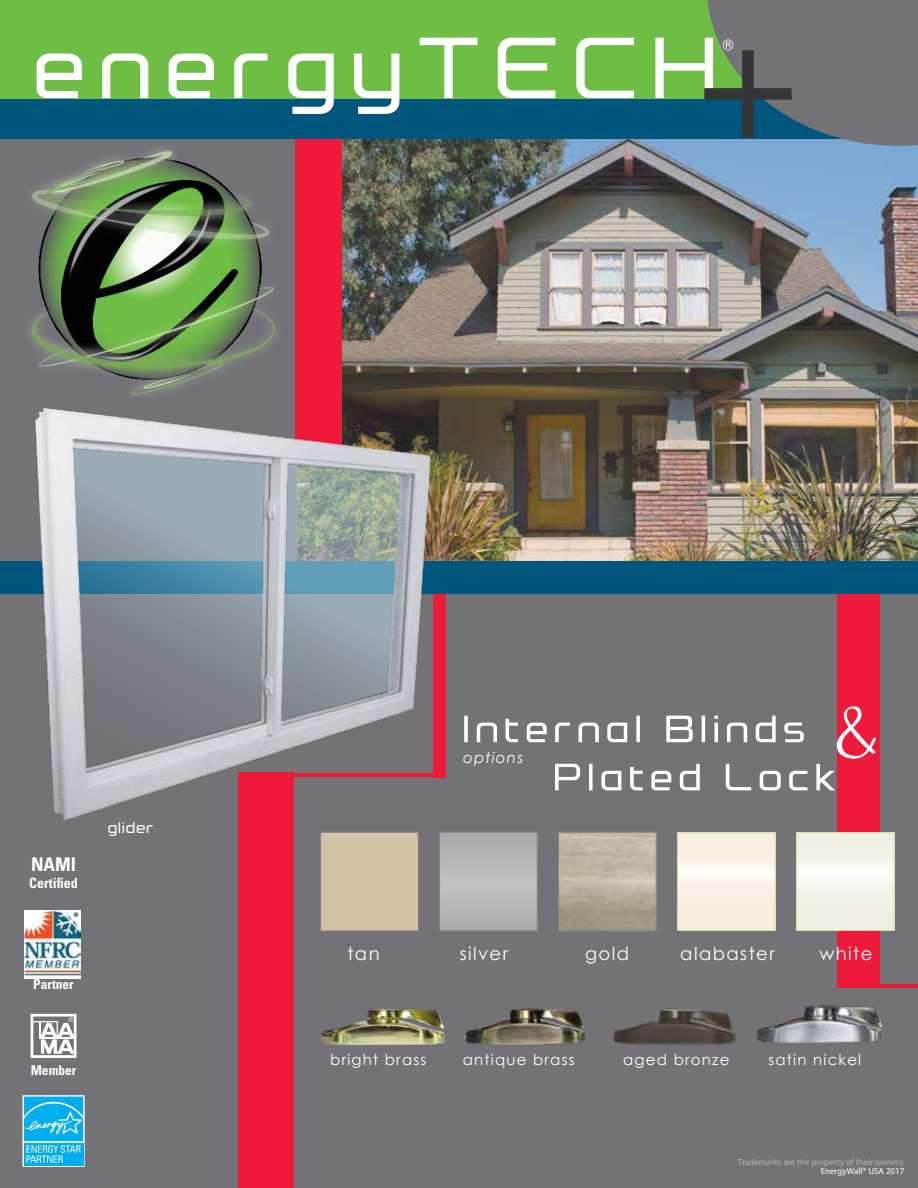
<style>
.page{position:relative;width:918px;height:1188px;background:#727277}
.page>*{position:absolute;margin:0;border:0;box-sizing:border-box;transform-origin:0 0}
.t1{font:700 condensed 18.9px "Univers LT Std";color:#fff}
.t2{font:18px "Century Gothic";letter-spacing:.08em;color:#fff}
.t3{font:18px "Formation Sans";letter-spacing:.075em;color:#fff}
.t4{font:15px "Century Gothic";letter-spacing:.08em;color:#fff}
.t5{font:italic 15px "Century Gothic";letter-spacing:.08em;color:#fff}
.t6{font:700 condensed 14.1px "Univers LT Std";color:#fff}
.t7{font:700 condensed 13.5px "Univers LT Std";color:#fff}
.t8{font:9px "Myriad Pro";color:#b6b4b5}
.t9{font:9px "Myriad Pro";color:#fff}
</style>
<div class="page">
<img style="left:341px;top:139px;width:577px;height:423px">
<div style="left:295px;top:131px;width:46px;height:322px;background:#ed1a39"></div>
<div style="left:837px;top:582px;width:43px;height:406px;background:#ed1a39"></div>
<hr style="left:841px;top:984px;width:77px;height:4px;background:#ed1a39">
<div style="left:238px;top:772px;width:56px;height:416px;background:#ed1a39"></div>
<div style="left:0;top:0;width:918px;height:99px;background:#6ebe46"></div>
<div style="left:0;top:99px;width:918px;height:40px;background:#00567d"></div>
<div style="left:0;top:562px;width:918px;height:32px;background:#00567d"></div>
<svg style="left:23px;top:1095px;width:62px;height:72px;background:#3abff1"></svg>
<img style="left:25px;top:911px;width:55px;height:68px">
<svg style="left:31px;top:1014px;width:45px;height:44px"></svg>
<img style="left:26px;top:402px;width:405px;height:419px">
<svg style="left:37px;top:38px;width:664px;height:76px"></svg>
<svg style="left:701px;top:0;width:217px;height:146px"></svg>
<svg style="left:679px;top:834px;width:95px;height:95px;background:#f8f2e5"></svg>
<div style="left:677px;top:832px;width:99px;height:99px;border:1px solid #c5e19f"></div>
<svg style="left:798px;top:834px;width:95px;height:95px;background:#f3f2e9"></svg>
<div style="left:796px;top:832px;width:99px;height:99px;border:1px solid #c5e19f"></div>
<div style="left:320px;top:832px;width:99px;height:100px;background:#d3c3a6;border:1px solid #808285"></div>
<div style="left:440px;top:832px;width:97px;height:99px;background:#b4b6b8"></div>
<div style="left:439px;top:832px;width:99px;height:100px;border:1px solid #808285"></div>
<img style="left:560px;top:834px;width:95px;height:96px">
<div style="left:558px;top:832px;width:99px;height:100px;border:1px solid #808285"></div>
<img style="left:464px;top:1008px;width:121px;height:37px">
<img style="left:320px;top:1008px;width:125px;height:38px">
<img style="left:756px;top:1005px;width:127px;height:38px">
<img style="left:613px;top:1008px;width:123px;height:38px">
<svg style="left:464px;top:706px;width:412px;height:84px"></svg>
<img style="left:29px;top:147px;width:247px;height:248px">
<hr style="left:294px;top:774px;width:152px;height:3px;background:#ed1a39">
<div style="left:433px;top:594px;width:13px;height:183px;background:#ed1a39"></div>
<p class="t1" style="left:31px;top:853px;width:47px">NAMI</p>
<p class="t6" style="left:29px;top:875px;width:50px">Certified</p>
<p class="t3" style="left:108px;top:817px;width:47px">glider</p>
<p class="t7" style="left:33px;top:976px;width:42px">Partner</p>
<p class="t7" style="left:31px;top:1062px;width:47px">Member</p>
<p class="t5" style="left:463px;top:747px;width:62px">options</p>
<p class="t2" style="left:347px;top:940px;width:34px">tan</p>
<p class="t2" style="left:460px;top:940px;width:50px">silver</p>
<p class="t2" style="left:585px;top:940px;width:46px">gold</p>
<p class="t2" style="left:680px;top:940px;width:96px">alabaster</p>
<p class="t2" style="left:819px;top:940px;width:55px">white</p>
<p class="t4" style="left:330px;top:1049px;width:98px">bright brass</p>
<p class="t4" style="left:463px;top:1049px;width:113px">antique brass</p>
<p class="t4" style="left:623px;top:1049px;width:108px">aged bronze</p>
<p class="t4" style="left:769px;top:1049px;width:94px">satin nickel</p>
<p class="t8" style="left:738px;top:1157px;width:168px">Trademarks are the property of their owners.</p>
<p class="t9" style="left:821px;top:1166px;width:85px">EnergyWall® USA 2017</p>
</div>
